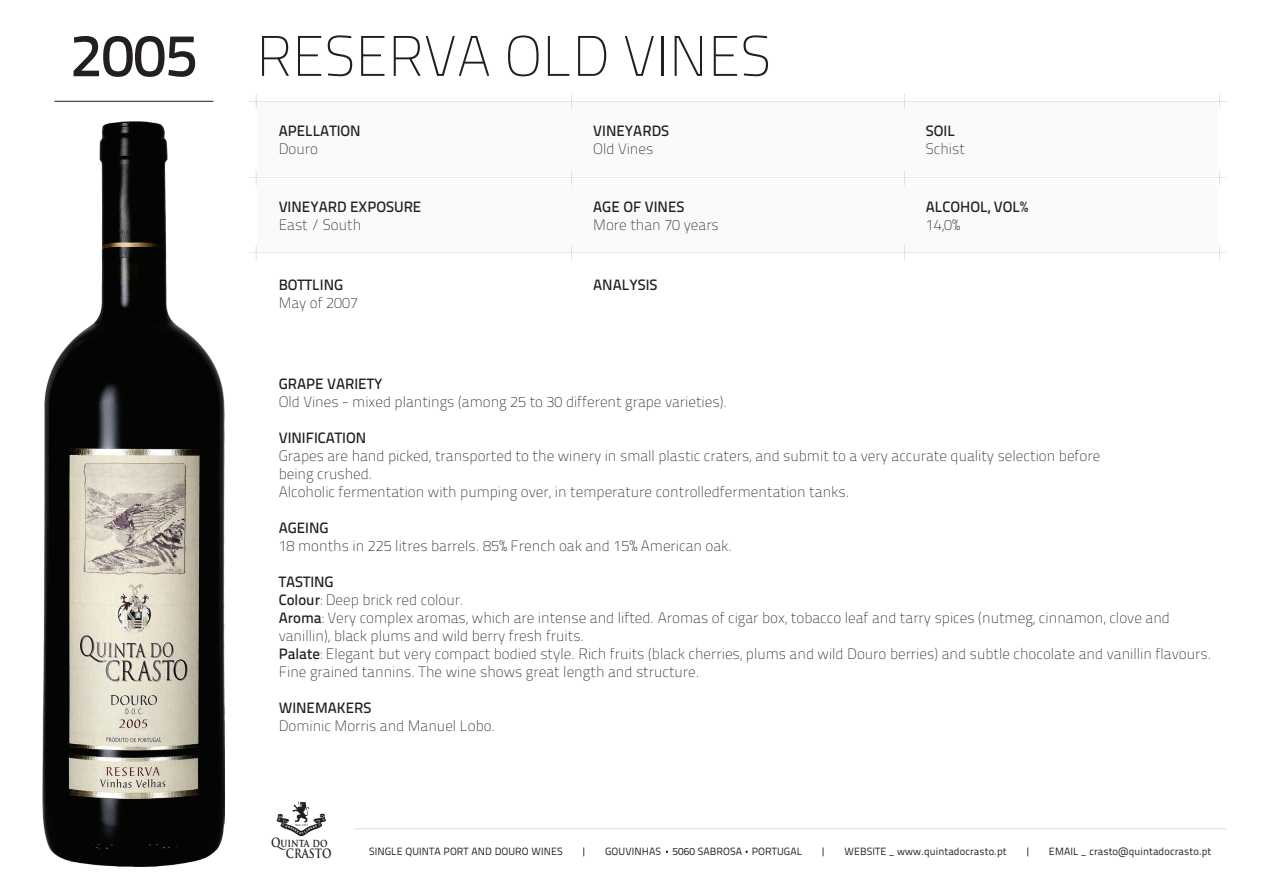
<style>
.page{position:relative;width:1263px;height:893px;background:#fff}
.page>*{position:absolute;margin:0;border:0;box-sizing:border-box;transform-origin:0 0}
.t1{font:500 60px "Titillium Text 22 L";color:#231f20}
.t2{font:100 57px "Titillium Text 22 L";color:#231f20}
.t3{font:100 15px/18px "Titillium Text 22 L";color:#231f20}
.t4{font:500 15px "Titillium Text 22 L";color:#231f20}
.t5{font:700 12.6px "Trajan Pro";color:#231f20;scale:.82 1}
.t6{font:700 11.1px "Trajan Pro";color:#231f20;scale:.82 1}
.t7{font:10.5px "Titillium Text 22 L";letter-spacing:.01em;color:#231f20}
.s1{font-weight:500}
.s2{font-size:12.6px}
</style>
<div class="page">
<div style="left:258px;top:103px;width:960px;height:73px;background:#fafafa"></div>
<div style="left:258px;top:180px;width:960px;height:72px;background:#fafafa"></div>
<svg style="left:276px;top:801px;width:50px;height:35px"></svg>
<hr style="left:54px;top:101px;width:159px;height:1px;background:#231f20">
<hr style="left:354px;top:829px;width:873px;height:1px;background:#231f20">
<hr style="left:249px;top:101px;width:978px;height:1px;background:#231f20">
<svg style="left:256px;top:94px;width:1px;height:15px"></svg>
<svg style="left:571px;top:94px;width:1px;height:15px"></svg>
<svg style="left:904px;top:94px;width:1px;height:15px"></svg>
<svg style="left:1219px;top:94px;width:1px;height:15px"></svg>
<hr style="left:249px;top:178px;width:978px;height:1px;background:#231f20">
<svg style="left:256px;top:170px;width:1px;height:15px"></svg>
<svg style="left:571px;top:170px;width:1px;height:15px"></svg>
<svg style="left:904px;top:170px;width:1px;height:15px"></svg>
<svg style="left:1219px;top:170px;width:1px;height:15px"></svg>
<hr style="left:249px;top:253px;width:978px;height:1px;background:#231f20">
<svg style="left:256px;top:245px;width:1px;height:15px"></svg>
<svg style="left:571px;top:245px;width:1px;height:15px"></svg>
<svg style="left:904px;top:245px;width:1px;height:15px"></svg>
<svg style="left:1219px;top:245px;width:1px;height:15px"></svg>
<img style="left:43px;top:122px;width:182px;height:744px">
<h1 class="t1" style="left:70px;top:10px;width:129px">2005</h1>
<h2 class="t2" style="left:256px;top:15px;width:516px">RESERVA OLD VINES</h2>
<p class="t4" style="left:279px;top:119px;width:84px">APELLATION</p>
<p class="t3" style="left:279px;top:139px;width:41px">Douro</p>
<p class="t4" style="left:593px;top:119px;width:77px">VINEYARDS</p>
<p class="t3" style="left:593px;top:139px;width:62px">Old Vines</p>
<p class="t4" style="left:279px;top:196px;width:144px">VINEYARD EXPOSURE</p>
<p class="t3" style="left:279px;top:215px;width:84px">East / South</p>
<p class="t4" style="left:593px;top:196px;width:93px">AGE OF VINES</p>
<p class="t3" style="left:593px;top:215px;width:127px">More than 70 years</p>
<p class="t4" style="left:279px;top:274px;width:66px">BOTTLING</p>
<p class="t3" style="left:279px;top:293px;width:81px">May of 2007</p>
<p class="t4" style="left:593px;top:274px;width:66px">ANALYSIS</p>
<p class="t4" style="left:926px;top:119px;width:31px">SOIL</p>
<p class="t3" style="left:926px;top:139px;width:41px">Schist</p>
<p class="t4" style="left:926px;top:196px;width:104px">ALCOHOL, VOL%</p>
<p class="t3" style="left:926px;top:215px;width:36px">14,0%</p>
<p class="t4" style="left:279px;top:373px;width:105px">GRAPE VARIETY</p>
<p class="t3" style="left:279px;top:392px;width:450px">Old Vines - mixed plantings (among 25 to 30 different grape varieties).</p>
<p class="t4" style="left:279px;top:427px;width:89px">VINIFICATION</p>
<p class="t3" style="left:279px;top:446px;width:823px">Grapes are hand picked, transported to the winery in small plastic craters, and submit to a very accurate quality selection before being crushed.<br>Alcoholic fermentation with pumping over, in temperature controlledfermentation tanks.</p>
<p class="t4" style="left:279px;top:517px;width:51px">AGEING</p>
<p class="t3" style="left:279px;top:536px;width:455px">18 months in 225 litres barrels. 85% French oak and 15% American oak.</p>
<p class="t3" style="left:279px;top:572px;width:934px"><span class="s1">TASTING<br>Colour</span>: Deep brick red colour.<br><span class="s1">Aroma</span>: Very complex aromas, which are intense and lifted. Aromas of cigar box, tobacco leaf and tarry spices (nutmeg, cinnamon, clove and vanillin), black plums and wild berry fresh fruits.<br><span class="s1">Palate</span>: Elegant but very compact bodied style. Rich fruits (black cherries, plums and wild Douro berries) and subtle chocolate and vanillin flavours.<br>Fine grained tannins. The wine shows great length and structure.</p>
<p class="t4" style="left:279px;top:697px;width:94px">WINEMAKERS</p>
<p class="t3" style="left:279px;top:716px;width:218px">Dominic Morris and Manuel Lobo.</p>
<p class="t6" style="left:271px;top:836px;width:70px"><span class="s2">Q</span>uinta do</p>
<p class="t5" style="left:286px;top:845px;width:57px">CRASTO</p>
<p class="t7" style="left:369px;top:844px;width:195px">SINGLE QUINTA PORT AND DOURO WINES</p>
<p class="t7" style="left:581px;top:844px;width:7px">|</p>
<p class="t7" style="left:605px;top:844px;width:199px">GOUVINHAS 5060 SABROSA PORTUGAL</p>
<p class="t7" style="left:821px;top:844px;width:7px">|</p>
<p class="t7" style="left:844px;top:844px;width:164px">WEBSITE _ www.quintadocrasto.pt</p>
<p class="t7" style="left:1025px;top:844px;width:7px">|</p>
<p class="t7" style="left:1049px;top:844px;width:164px">EMAIL _ crasto@quintadocrasto.pt</p>
</div>
